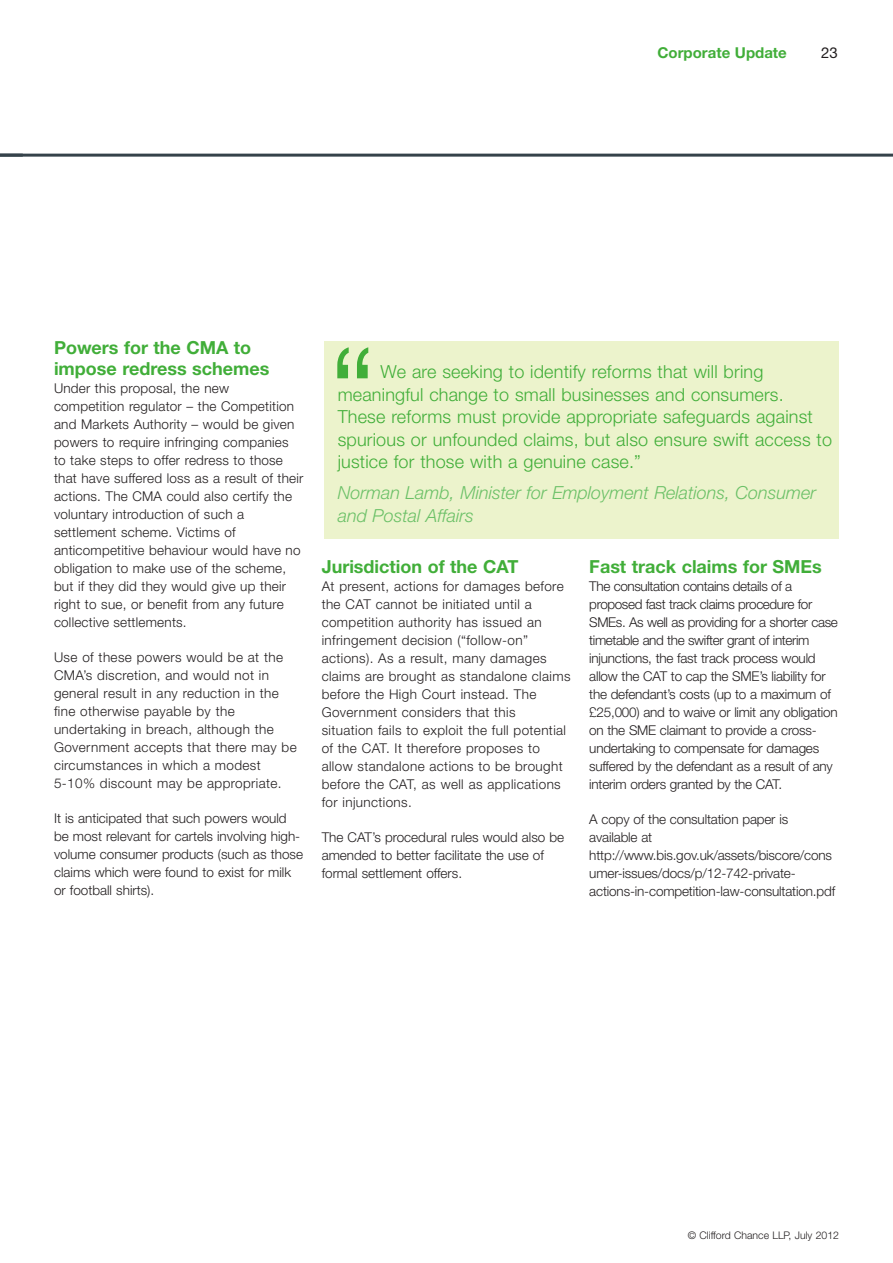
<style>
.page{position:relative;width:893px;height:1263px;background:#fff}
.page>*{position:absolute;margin:0;border:0;box-sizing:border-box;transform-origin:0 0}
.t1{font:300 127.5px "Helvetica Neue LT";color:#41ae39}
.t2{font:300 18px/22.5px "Helvetica Neue LT";letter-spacing:.01em;color:#41ae39}
.t3{font:700 18px/21px "Helvetica Neue LT";color:#41ae39}
.t4{font:italic 300 18px/22.5px "Helvetica Neue LT";color:#6bc067}
.t5{font:700 15px "Helvetica Neue LT";color:#41ae39}
.t6{font:15px "Helvetica Neue LT";color:#231f20}
.t7{font:300 13.5px/18px "Helvetica Neue LT";letter-spacing:.015em;color:#231f20}
.t8{font:300 13.5px/18px "Helvetica Neue LT";letter-spacing:-.015em;color:#231f20}
.t9{font:300 13.5px/18px "Helvetica Neue LT";letter-spacing:-.01em;color:#231f20}
.t10{font:300 10.5px "Helvetica Neue LT";color:#231f20}
</style>
<div class="page">
<hr style="left:0;top:154px;width:893px;height:3px;background:#35424a">
<div style="left:324px;top:341px;width:515px;height:198px;background:#ecf3cc"></div>
<p class="t5" style="left:657px;top:47px;width:131px">Corporate Update</p>
<p class="t6" style="left:821px;top:47px;width:18px">23</p>
<h2 class="t3" style="left:54px;top:339px;width:217px">Powers for the CMA to impose redress schemes</h2>
<p class="t7" style="left:54px;top:381px;width:251px">Under this proposal, the new<br>competition regulator – the Competition and Markets Authority – would be given powers to require infringing companies to take steps to offer redress to those that have suffered loss as a result of their actions. The CMA could also certify the voluntary introduction of such a settlement scheme. Victims of anticompetitive behaviour would have no obligation to make use of the scheme, but if they did they would give up their right to sue, or benefit from any future collective settlements.</p>
<p class="t7" style="left:54px;top:650px;width:244px">Use of these powers would be at the CMA’s discretion, and would not in general result in any reduction in the fine otherwise payable by the undertaking in breach, although the Government accepts that there may be circumstances in which a modest 5-10% discount may be appropriate.</p>
<p class="t7" style="left:54px;top:811px;width:251px">It is anticipated that such powers would be most relevant for cartels involving high&shy;volume consumer products (such as those claims which were found to exist for milk or football shirts).</p>
<h1 class="t1" style="left:329px;top:347px;width:49px">“</h1>
<p class="t2" style="left:338px;top:362px;width:496px;text-indent:43px">We are seeking to identify reforms that will bring meaningful change to small businesses and consumers.<br>These reforms must provide appropriate safeguards against spurious or unfounded claims, but also ensure swift access to justice for those with a genuine case.”</p>
<h2 class="t4" style="left:338px;top:483px;width:480px">Norman Lamb, Minister for Employment Relations, Consumer and Postal Affairs</h2>
<h2 class="t3" style="left:322px;top:557px;width:198px">Jurisdiction of the CAT</h2>
<p class="t7" style="left:322px;top:578px;width:250px">At present, actions for damages before the CAT cannot be initiated until a competition authority has issued an infringement decision (“follow-on” actions). As a result, many damages claims are brought as standalone claims before the High Court instead. The Government considers that this<br>situation fails to exploit the full potential of the CAT. It therefore proposes to allow standalone actions to be brought before the CAT, as well as applications for injunctions.</p>
<p class="t7" style="left:322px;top:829px;width:244px">The CAT’s procedural rules would also be amended to better facilitate the use of formal settlement offers.</p>
<h2 class="t3" style="left:589px;top:557px;width:234px">Fast track claims for SMEs</h2>
<p class="t8" style="left:589px;top:578px;width:250px">The consultation contains details of a proposed fast track claims procedure for SMEs. As well as providing for a shorter case timetable and the swifter grant of interim injunctions, the fast track process would allow the CAT to cap the SME’s liability for the defendant’s costs (up to a maximum of £25,000) and to waive or limit any obligation on the SME claimant to provide a cross&shy;undertaking to compensate for damages suffered by the defendant as a result of any interim orders granted by the CAT.</p>
<p class="t9" style="left:589px;top:811px;width:247px">A copy of the consultation paper is available at http://www.bis.gov.uk/assets/biscore/cons umer-issues/docs/p/12-742-private&shy;actions-in-competition-law-consultation.pdf</p>
<p class="t10" style="left:688px;top:1231px;width:153px">© Clifford Chance LLP, July 2012</p>
</div>
